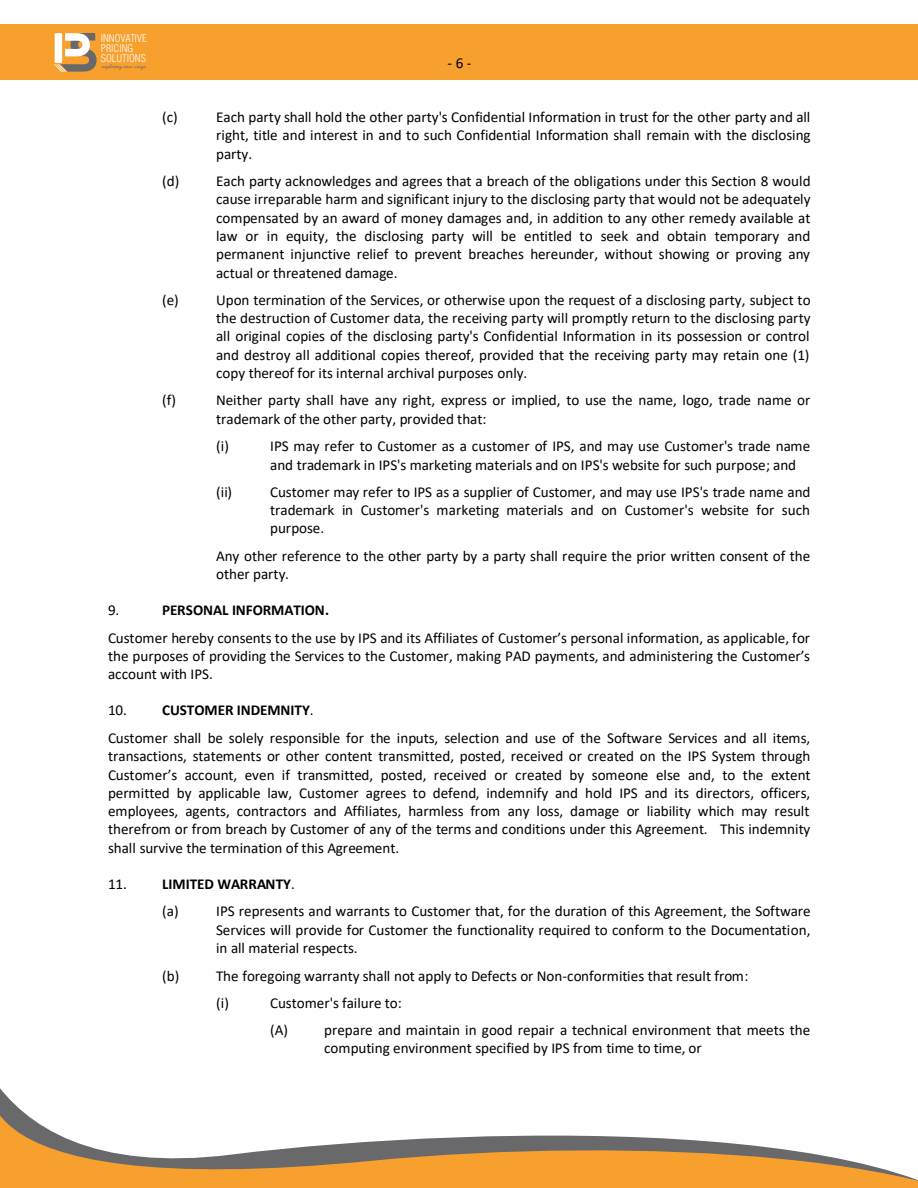
<style>
.page{position:relative;width:918px;height:1188px;background:#fff}
.page>*{position:absolute;margin:0;border:0;box-sizing:border-box;transform-origin:0 0}
.t1{font:15.15px/18.3px "Calibri";color:#000;text-align:justify}
.t2{font:700 15.15px/27.3px "Calibri";letter-spacing:-.005em;color:#000}
.t3{font:300 condensed 10.5px/10.1px "Helvetica LT Std";color:#fff}
.t4{font:6.3px "Abrazo Script S Si Normal";color:#69696c}
.s1{font-weight:700}
.s2{font-weight:400}
</style>
<div class="page">
<svg style="left:0;top:1088px;width:918px;height:100px"></svg>
<div style="left:0;top:25px;width:918px;height:55px;background:#f8a02d"></div>
<svg style="left:54px;top:33px;width:43px;height:39px"></svg>
<p class="t3" style="left:101px;top:33px;width:47px">INNOVATIVE<br>PRICING<br>SOLUTIONS</p>
<p class="t4" style="left:102px;top:63px;width:46px">exploring new ways</p>
<p class="t1" style="left:448px;top:55px;width:25px">-6 -</p>
<p class="t1" style="left:162px;top:109px;width:17px">(c)</p>
<p class="t1" style="left:216px;top:109px;width:596px">Each party shall hold the other party's Confidential Information in trust for the other party and all right, title and interest in and to such Confidential Information shall remain with the disclosing party.</p>
<p class="t1" style="left:162px;top:173px;width:19px">(d)</p>
<p class="t1" style="left:216px;top:173px;width:596px">Each party acknowledges and agrees that a breach of the obligations under this Section 8 would cause irreparable harm and significant injury to the disclosing party that would not be adequately compensated by an award of money damages and, in addition to any other remedy available at law or in equity, the disclosing party will be entitled to seek and obtain temporary and permanent injunctive relief to prevent breaches hereunder, without showing or proving any actual or threatened damage.</p>
<p class="t1" style="left:162px;top:291px;width:18px">(e)</p>
<p class="t1" style="left:216px;top:291px;width:596px">Upon termination of the Services, or otherwise upon the request of a disclosing party, subject to the destruction of Customer data, the receiving party will promptly return to the disclosing party all original copies of the disclosing party's Confidential Information in its possession or control and destroy all additional copies thereof, provided that the receiving party may retain one (1) copy thereof for its internal archival purposes only.</p>
<p class="t1" style="left:162px;top:392px;width:15px">(f)</p>
<p class="t1" style="left:216px;top:392px;width:596px">Neither party shall have any right, express or implied, to use the name, logo, trade name or trademark of the other party, provided that:</p>
<p class="t1" style="left:216px;top:438px;width:14px">(i)</p>
<p class="t1" style="left:270px;top:438px;width:542px">IPS may refer to Customer as a customer of IPS, and may use Customer's trade name and trademark in IPS's marketing materials and on IPS's website for such purpose; and</p>
<p class="t1" style="left:216px;top:483px;width:18px">(ii)</p>
<p class="t1" style="left:270px;top:483px;width:542px">Customer may refer to IPS as a supplier of Customer, and may use IPS's trade name and trademark in Customer's marketing materials and on Customer's website for such purpose.</p>
<p class="t1" style="left:216px;top:547px;width:596px">Any other reference to the other party by a party shall require the prior written consent of the other party.</p>
<p class="t1" style="left:108px;top:602px;width:13px">9.</p>
<p class="t2" style="left:162px;top:596px;width:168px">PERSONAL INFORMATION.</p>
<p class="t1" style="left:108px;top:629px;width:704px">Customer hereby consents to the use by IPS and its Affiliates of Customer’s personal information, as applicable, for the purposes of providing the Services to the Customer, making PAD payments, and administering the Customer’s account with IPS.</p>
<p class="t1" style="left:108px;top:697px;width:704px;line-height:27.3px">10. <span class="s1">CUSTOMER INDEMNITY</span>.<br>Customer shall be solely responsible for the inputs, selection and use of the Software Services and all items,</p>
<p class="t1" style="left:108px;top:748px;width:704px">transactions, statements or other content transmitted, posted, received or created on the IPS System through Customer’s account, even if transmitted, posted, received or created by someone else and, to the extent permitted by applicable law, Customer agrees to defend, indemnify and hold IPS and its directors, officers, employees, agents, contractors and Affiliates, harmless from any loss, damage or liability which may result therefrom or from breach by Customer of any of the terms and conditions under this Agreement. This indemnity shall survive the termination of this Agreement.</p>
<p class="t2" style="left:162px;top:870px;width:134px;text-indent:-54px"><span class="s2">11.</span> LIMITED WARRANTY<span class="s2">. (a)</span></p>
<p class="t1" style="left:216px;top:903px;width:596px">IPS represents and warrants to Customer that, for the duration of this Agreement, the Software Services will provide for Customer the functionality required to conform to the Documentation, in all material respects.</p>
<p class="t1" style="left:162px;top:967px;width:19px">(b)</p>
<p class="t1" style="left:216px;top:962px;width:534px;line-height:27.3px">The foregoing warranty shall not apply to Defects or Non-conformities that result from: (i)</p>
<p class="t1" style="left:270px;top:990px;width:542px;line-height:27px">Customer's failure to:<br>(A) prepare and maintain in good repair a technical environment that meets the</p>
<p class="t1" style="left:324px;top:1040px;width:379px">computing environment specified by IPS from time to time, or</p>
</div>
